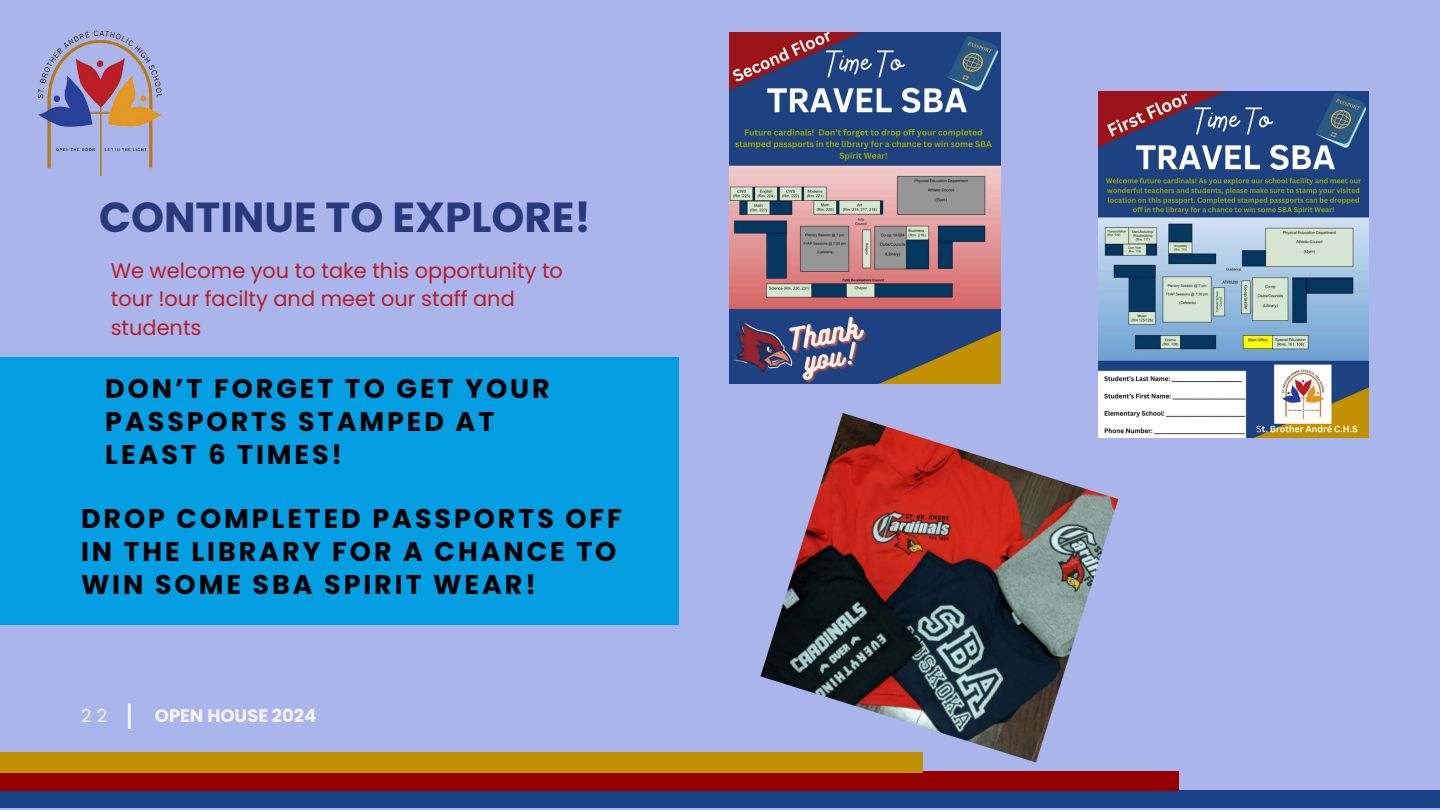
<style>
.page{position:relative;width:1440px;height:810px;background:#aab5eb}
.page>*{position:absolute;margin:0;border:0;box-sizing:border-box;transform-origin:0 0}
.t1{font:700 42px "Poppins";color:#28397c}
.t2{font:700 27px/33px "Poppins";letter-spacing:.11em;color:#000}
.t3{font:20.9px/28.5px "Poppins";color:#b91d28}
.t4{font:700 18px "Poppins";color:#f4f4f4}
.t5{font:18px "Poppins";color:#f4f4f4}
</style>
<div class="page">
<div style="left:0;top:357px;width:678px;height:268px;background:#049ee3"></div>
<img style="left:760px;top:413px;width:358px;height:350px">
<hr style="left:128px;top:703px;width:3px;height:26px;background:#f4f4f4">
<img style="left:730px;top:33px;width:270px;height:351px">
<img style="left:1098px;top:92px;width:271px;height:345px">
<div style="left:0;top:772px;width:1179px;height:18px;background:#960000"></div>
<div style="left:0;top:753px;width:922px;height:19px;background:#be9100"></div>
<img style="left:37px;top:30px;width:125px;height:147px">
<h2 class="t1" style="left:99px;top:187px;width:493px">CONTINUE TO EXPLORE!</h2>
<h2 class="t3" style="left:111px;top:256px;width:454px">We welcome you to take this opportunity to tour !our facilty and meet our staff and students</h2>
<p class="t2" style="left:105px;top:372px;width:446px">DON’T FORGET TO GET YOUR<br>PASSPORTS STAMPED AT<br>LEAST 6 TIMES!</p>
<p class="t2" style="left:81px;top:502px;width:543px">DROP COMPLETED PASSPORTS OFF<br>IN THE LIBRARY FOR A CHANCE TO<br>WIN SOME SBA SPIRIT WEAR!</p>
<p class="t5" style="left:81px;top:703px;width:28px">2 2</p>
<p class="t4" style="left:155px;top:703px;width:163px">OPEN HOUSE 2024</p>
</div>
